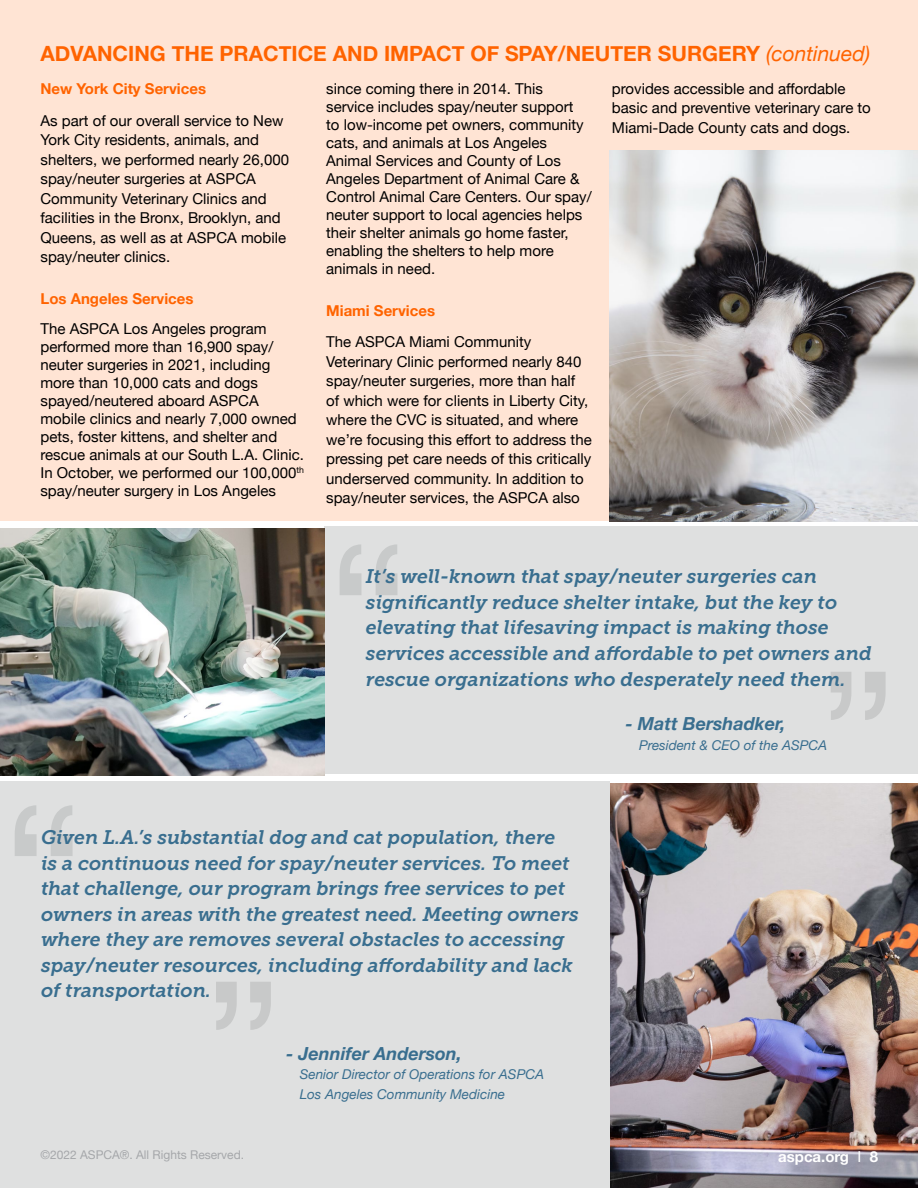
<style>
.page{position:relative;width:918px;height:1188px;background:#fff}
.page>*{position:absolute;margin:0;border:0;box-sizing:border-box;transform-origin:0 0}
.t1{font:700 21px "Helvetica Neue";color:#ff6300}
.t2{font:italic 19.5px/25.5px "Museo Slab 700";color:#396e8f}
.t3{font:italic 700 18px "Helvetica Neue";color:#396e8f}
.t4{font:15px/18px "Helvetica Neue";color:#000}
.t5{font:700 15px "Helvetica Neue";color:#ff6300}
.t6{font:700 15px "Helvetica Neue";color:#fff}
.t7{font:italic 13.5px/19.5px "Helvetica Neue";color:#396e8f}
.t8{font:12px "Helvetica Neue";color:#a5a7aa}
.s1{font-weight:400;font-style:italic}
.s2{font-weight:400}
</style>
<div class="page">
<img style="left:609px;top:783px;width:309px;height:405px">
<div style="left:0;top:782px;width:609px;height:406px;background:#dfe0e0"></div>
<div style="left:0;top:0;width:918px;height:521px;background:#ffe4d4"></div>
<img style="left:609px;top:150px;width:309px;height:372px">
<div style="left:325px;top:526px;width:593px;height:248px;background:#dfe0e0"></div>
<svg style="left:831px;top:672px;width:55px;height:48px"></svg>
<svg style="left:340px;top:544px;width:57px;height:51px"></svg>
<img style="left:0;top:528px;width:325px;height:247px">
<svg style="left:216px;top:982px;width:55px;height:48px"></svg>
<svg style="left:15px;top:805px;width:58px;height:51px"></svg>
<h1 class="t1" style="left:40px;top:37px;width:831px">ADVANCING THE PRACTICE AND IMPACT OF SPAY/NEUTER SURGERY <span class="s1">(continued)</span></h1>
<p class="t5" style="left:40px;top:77px;width:167px">New York City Services</p>
<p class="t4" style="left:40px;top:111px;width:250px;line-height:19.5px">As part of our overall service to New York City residents, animals, and shelters, we performed nearly 26,000 spay/neuter surgeries at ASPCA Community Veterinary Clinics and facilities in the Bronx, Brooklyn, and Queens, as well as at ASPCA mobile spay/neuter clinics.</p>
<p class="t5" style="left:40px;top:287px;width:155px">Los Angeles Services</p>
<p class="t4" style="left:40px;top:321px;width:265px">The ASPCA Los Angeles program performed more than 16,900 spay/ neuter surgeries in 2021, including more than 10,000 cats and dogs spayed/neutered aboard ASPCA mobile clinics and nearly 7,000 owned pets, foster kittens, and shelter and rescue animals at our South L.A. Clinic.<br>In October, we performed our 100,000<sup>th </sup>spay/neuter surgery in Los Angeles</p>
<p class="t4" style="left:326px;top:80px;width:267px">since coming there in 2014. This service includes spay/neuter support<br>to low-income pet owners, community cats, and animals at Los Angeles Animal Services and County of Los Angeles Department of Animal Care &amp; Control Animal Care Centers. Our spay/ neuter support to local agencies helps their shelter animals go home faster, enabling the shelters to help more animals in need.</p>
<p class="t5" style="left:326px;top:299px;width:110px">Miami Services</p>
<p class="t4" style="left:326px;top:333px;width:267px;line-height:19.5px">The ASPCA Miami Community Veterinary Clinic performed nearly 840 spay/neuter surgeries, more than half of which were for clients in Liberty City, where the CVC is situated, and where we’re focusing this effort to address the pressing pet care needs of this critically underserved community. In addition to spay/neuter services, the ASPCA also</p>
<p class="t4" style="left:612px;top:80px;width:260px;line-height:19.5px">provides accessible and affordable basic and preventive veterinary care to<br>Miami-Dade County cats and dogs.</p>
<p class="t2" style="left:366px;top:564px;width:507px">It’s well-known that spay/neuter surgeries can significantly reduce shelter intake, but the key to elevating that lifesaving impact is making those services accessible and affordable to pet owners and rescue organizations who desperately need them.</p>
<p class="t3" style="left:626px;top:710px;width:162px">- Matt Bershadker,</p>
<p class="t7" style="left:639px;top:736px;width:190px">President &amp; CEO of the ASPCA</p>
<p class="t2" style="left:41px;top:825px;width:539px">Given L.A.’s substantial dog and cat population, there<br>is a continuous need for spay/neuter services. To meet that challenge, our program brings free services to pet owners in areas with the greatest need. Meeting owners where they are removes several obstacles to accessing spay/neuter resources, including affordability and lack of transportation.</p>
<p class="t3" style="left:286px;top:1039px;width:177px">- Jennifer Anderson,</p>
<p class="t7" style="left:300px;top:1065px;width:246px">Senior Director of Operations for ASPCA<br>Los Angeles Community Medicine</p>
<p class="t8" style="left:40px;top:1146px;width:205px">©2022 ASPCA®. All Rights Reserved.</p>
<p class="t6" style="left:778px;top:1145px;width:101px">aspca.org <span class="s2">I</span> 8</p>
</div>
